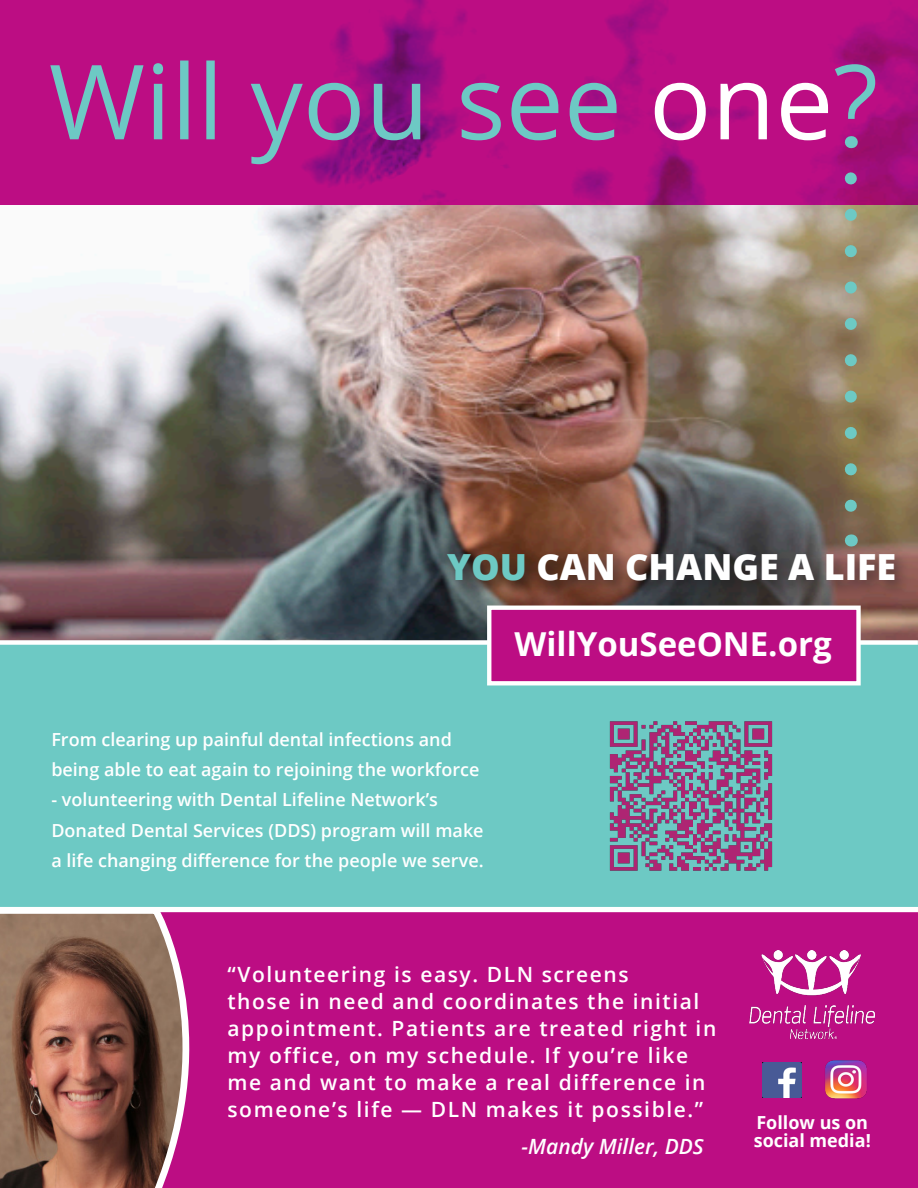
<style>
.page{position:relative;width:918px;height:1188px;background:#fff}
.page>*{position:absolute;margin:0;border:0;box-sizing:border-box;transform-origin:0 0}
.t1{font:800 36px "Open Sans";color:#fff}
.t2{font:700 33px "Open Sans";color:#fff}
.t3{font:600 21px/27px "Open Sans";letter-spacing:.075em;color:#fff}
.t4{font:italic 600 21px "Open Sans";color:#fff}
.t5{font:600 18px/30px "Open Sans";color:#fff}
.t6{font:700 18px "Open Sans";color:#fff}
.s1{color:#6dc9c4}
</style>
<div class="page">
<img style="left:0;top:204px;width:918px;height:436px">
<div style="left:0;top:642px;width:918px;height:268px;background:#6dc9c4"></div>
<img style="left:609px;top:721px;width:164px;height:150px">
<div style="left:9px;top:909px;width:909px;height:279px;background:#bc0d83"></div>
<svg style="left:0;top:0;width:918px;height:204px;background:#b60d81"></svg>
<div style="left:0;top:640px;width:918px;height:5px;background:#fff"></div>
<div style="left:443px;top:549px;width:468px;height:48px;background:#231f20;opacity:.55"></div>
<div style="left:487px;top:606px;width:374px;height:79px;background:#bc0d83;border:4px solid #fff"></div>
<svg style="left:845px;top:178px;width:12px;height:344px;background:#8b8c7a"></svg>
<svg style="left:851px;top:136px;width:1px;height:12px"></svg>
<svg style="left:851px;top:534px;width:1px;height:12px"></svg>
<svg style="left:0;top:912px;width:223px;height:276px"></svg>
<img style="left:750px;top:950px;width:124px;height:90px">
<svg style="left:835px;top:64px;width:40px;height:55px;background:#a24495"></svg>
<svg style="left:655px;top:83px;width:173px;height:57px"></svg>
<svg style="left:50px;top:61px;width:567px;height:103px;background:#a5308e"></svg>
<img style="left:825px;top:1060px;width:42px;height:39px">
<div style="left:0;top:907px;width:918px;height:5px;background:#fff"></div>
<img style="left:762px;top:1062px;width:39px;height:35px">
<p class="t1" style="left:447px;top:540px;width:451px"><span class="s1">YOU</span> CAN CHANGE A LIFE</p>
<p class="t5" style="left:51px;top:725px;width:430px">From clearing up painful dental infections and being able to eat again to rejoining the workforce</p>
<p class="t5" style="left:51px;top:785px;width:434px">- volunteering with Dental Lifeline Network’s<br>Donated Dental Services (DDS) program will make a life changing difference for the people we serve.</p>
<p class="t2" style="left:515px;top:620px;width:319px">WillYouSeeONE.org</p>
<p class="t3" style="left:227px;top:961px;width:490px">“Volunteering is easy. DLN screens<br>those in need and coordinates the initial appointment. Patients are treated right in my office, on my schedule. If you’re like me and want to make a real difference in someone’s life — DLN makes it possible.”</p>
<p class="t4" style="left:522px;top:1132px;width:184px">-Mandy Miller, DDS</p>
<p class="t6" style="left:756px;top:1110px;width:113px">Follow us on</p>
<p class="t6" style="left:754px;top:1128px;width:119px">social media!</p>
</div>
